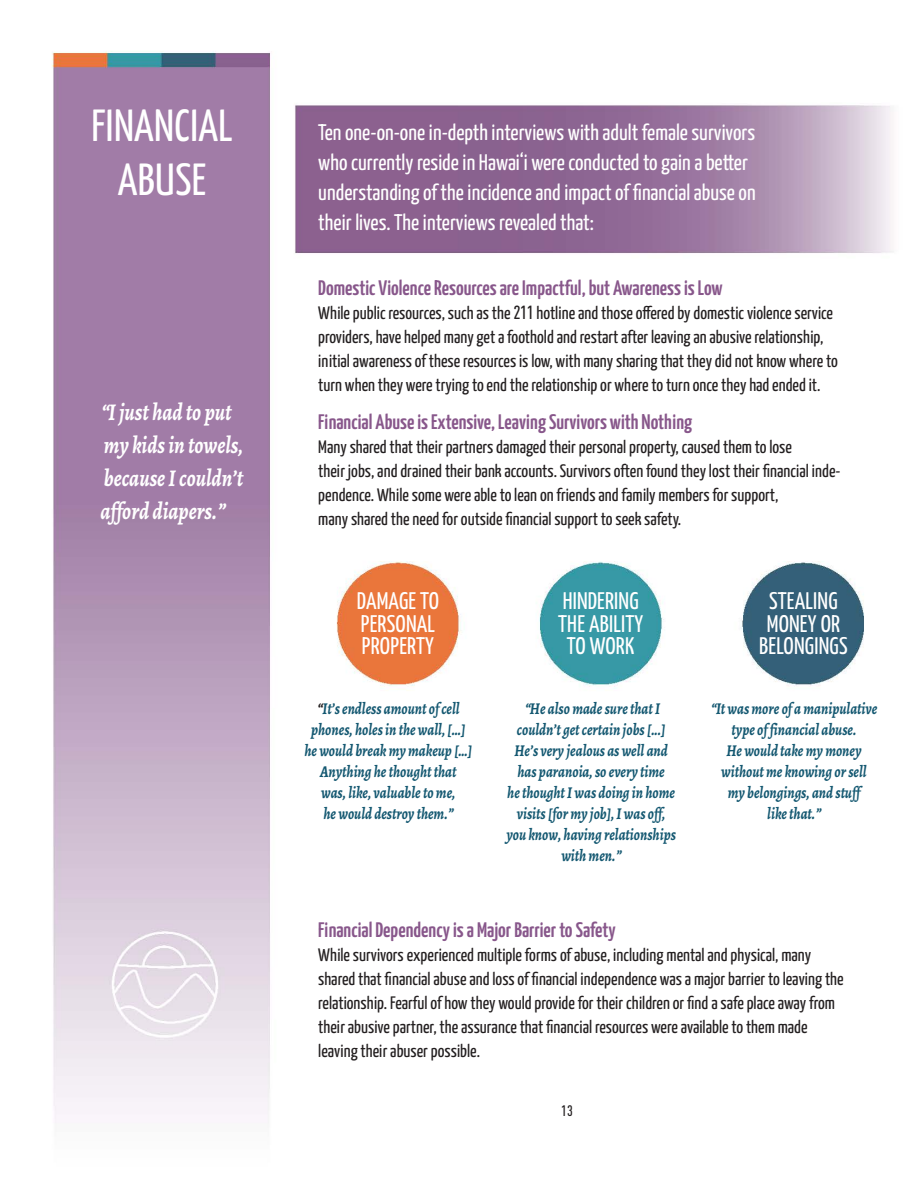
<style>
.page{position:relative;width:918px;height:1188px;background:#fff}
.page>*{position:absolute;margin:0;border:0;box-sizing:border-box;transform-origin:0 0}
.t1{font:45px/54px "Yanone Kaffeesatz";letter-spacing:.01em;color:#fff;text-align:center}
.t2{font:24px/22.5px "Yanone Kaffeesatz";letter-spacing:.01em;color:#fff;text-align:center}
.t3{font:italic 700 24px/33px "Alegreya";color:#fff;scale:.85 1}
.t4{font:22.5px/30px "Yanone Kaffeesatz";color:#fff}
.t5{font:600 21px "Yanone Kaffeesatz";color:#88578b}
.t6{font:18px/24px "Yanone Kaffeesatz";color:#231f20}
.t7{font:italic 700 16.5px/21px "Alegreya";color:#145871;text-align:center;scale:.85 1}
.t8{font:500 condensed 15px "DIN Pro";color:#231f20}
.s1{font-family:"DIN Pro";font-weight:500;font-stretch:condensed;font-size:18.75px}
.s2{color:#231f20}
</style>
<div class="page">
<img style="left:52px;top:51px;width:842px;height:1072px">
<h1 class="t1" style="left:91px;top:96px;width:143px">FINANCIAL<br>ABUSE</h1>
<h2 class="t3" style="left:100px;top:395px;width:169px">“I just had to put my kids in towels, because I couldn’t afford diapers.”</h2>
<p class="t4" style="left:318px;top:116px;width:439px">Ten one-on-one in-depth interviews with adult female survivors who currently reside in Hawai‘i were conducted to gain a better understanding of the incidence and impact of financial abuse on their lives. The interviews revealed that:</p>
<p class="t5" style="left:318px;top:272px;width:406px">Domestic Violence Resources are Impactful, but Awareness is Low</p>
<p class="t6" style="left:318px;top:300px;width:521px">While public resources, such as the <span class="s1">211</span> hotline and those offered by domestic violence service providers, have helped many get a foothold and restart after leaving an abusive relationship, initial awareness of these resources is low, with many sharing that they did not know where to turn when they were trying to end the relationship or where to turn once they had ended it.</p>
<p class="t5" style="left:318px;top:406px;width:376px">Financial Abuse is Extensive, Leaving Survivors with Nothing</p>
<p class="t6" style="left:318px;top:433px;width:524px">Many shared that their partners damaged their personal property, caused them to lose<br>their jobs, and drained their bank accounts. Survivors often found they lost their financial inde&shy;pendence. While some were able to lean on friends and family members for support,<br>many shared the need for outside financial support to seek safety.</p>
<h2 class="t2" style="left:357px;top:588px;width:83px;text-align:left">DAMAGE TO<br>PERSONAL<br>PROPERTY</h2>
<h2 class="t2" style="left:558px;top:588px;width:87px">HINDERING<br>THE ABILITY<br>TO WORK</h2>
<h2 class="t2" style="left:759px;top:588px;width:90px">STEALING<br>MONEY OR<br>BELONGINGS</h2>
<p class="t7" style="left:304px;top:698px;width:199px"><span class="s2">“</span>It’s endless amount of cell phones, holes in the wall, […] he would break my makeup […]<br>Anything he thought that<br>was, like, valuable to me,<br>he would destroy them.”</p>
<p class="t7" style="left:506px;top:698px;width:201px">“He also made sure that I couldn’t get certain jobs [...]<br>He’s very jealous as well and has paranoia, so every time<br>he thought I was doing in home visits [for my job], I was off, you know, having relationships with men.”</p>
<p class="t7" style="left:711px;top:698px;width:198px">“It was more of a manipulative type of financial abuse.<br>He would take my money without me knowing or sell<br>my belongings, and stuff<br>like that.”</p>
<p class="t5" style="left:318px;top:914px;width:299px">Financial Dependency is a Major Barrier to Safety</p>
<p class="t6" style="left:318px;top:942px;width:527px">While survivors experienced multiple forms of abuse, including mental and physical, many shared that financial abuse and loss of financial independence was a major barrier to leaving the relationship. Fearful of how they would provide for their children or find a safe place away from their abusive partner, the assurance that financial resources were available to them made leaving their abuser possible.</p>
<p class="t8" style="left:561px;top:1099px;width:13px">13</p>
</div>
